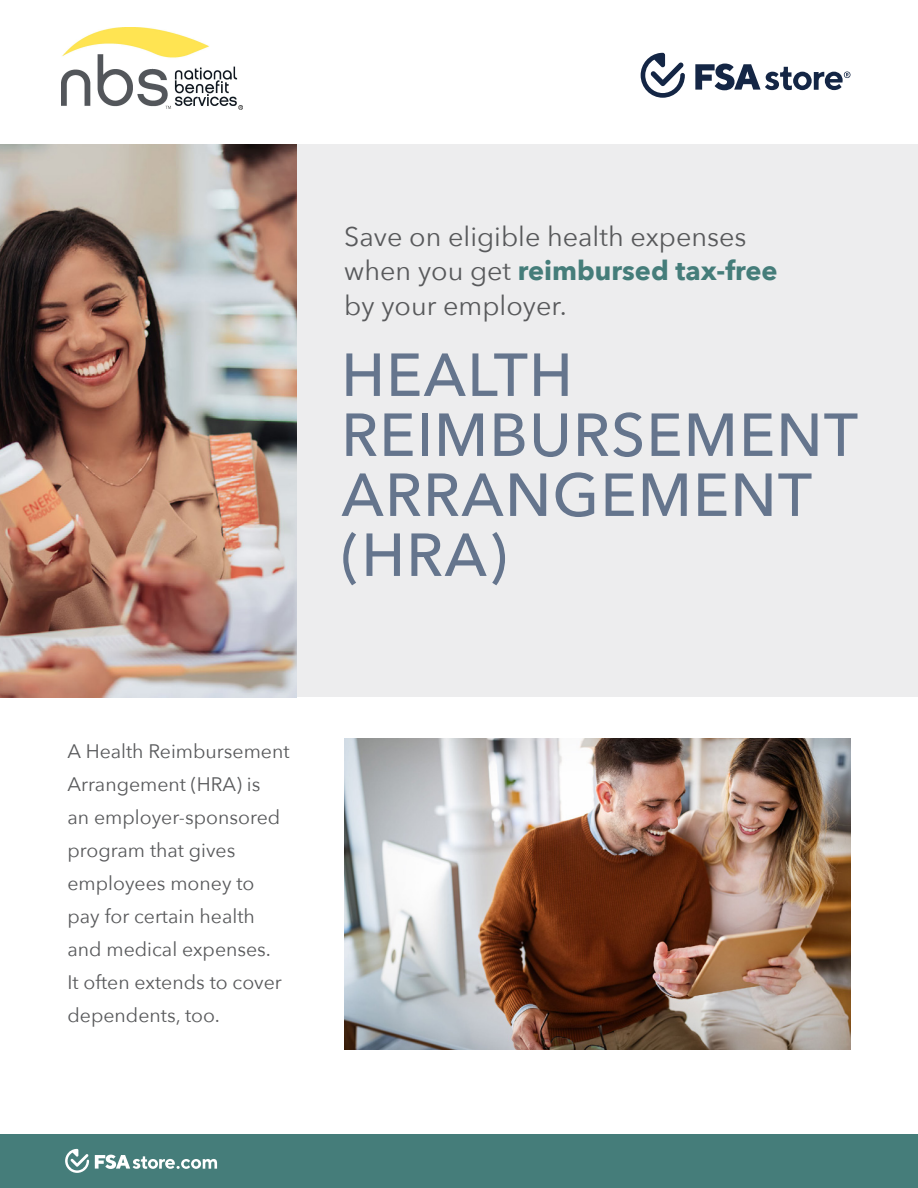
<style>
.page{position:relative;width:918px;height:1188px;background:#fff}
.page>*{position:absolute;margin:0;border:0;box-sizing:border-box;transform-origin:0 0}
.t1{font:500 60px/60px "Avenir Next";letter-spacing:.02em;color:#65758d}
.t2{font:27px/34.5px "Avenir Next";color:#58595b}
.t3{font:19.5px/33px "Avenir Next";color:#58595b}
.s1{font-weight:700;color:#457d7a}
</style>
<div class="page">
<div style="left:0;top:1134px;width:918px;height:54px;background:#457d7a"></div>
<svg style="left:65px;top:1149px;width:24px;height:24px"></svg>
<svg style="left:95px;top:1155px;width:122px;height:14px"></svg>
<div style="left:297px;top:145px;width:621px;height:552px;background:#ededee"></div>
<svg style="left:641px;top:53px;width:44px;height:45px"></svg>
<svg style="left:695px;top:64px;width:156px;height:26px"></svg>
<img style="left:0;top:145px;width:297px;height:552px">
<img style="left:344px;top:738px;width:507px;height:312px">
<img style="left:61px;top:27px;width:181px;height:83px">
<h2 class="t2" style="left:344px;top:218px;width:435px">Save on eligible health expenses when you get <span class="s1">reimbursed tax-free </span>by your employer.</h2>
<h1 class="t1" style="left:341px;top:343px;width:518px">HEALTH<br>REIMBURSEMENT<br>ARRANGEMENT (HRA)</h1>
<p class="t3" style="left:68px;top:734px;width:224px">A Health Reimbursement<br>Arrangement (HRA) is<br>an employer-sponsored program that gives employees money to pay for certain health and medical expenses.<br>It often extends to cover dependents, too.</p>
</div>
